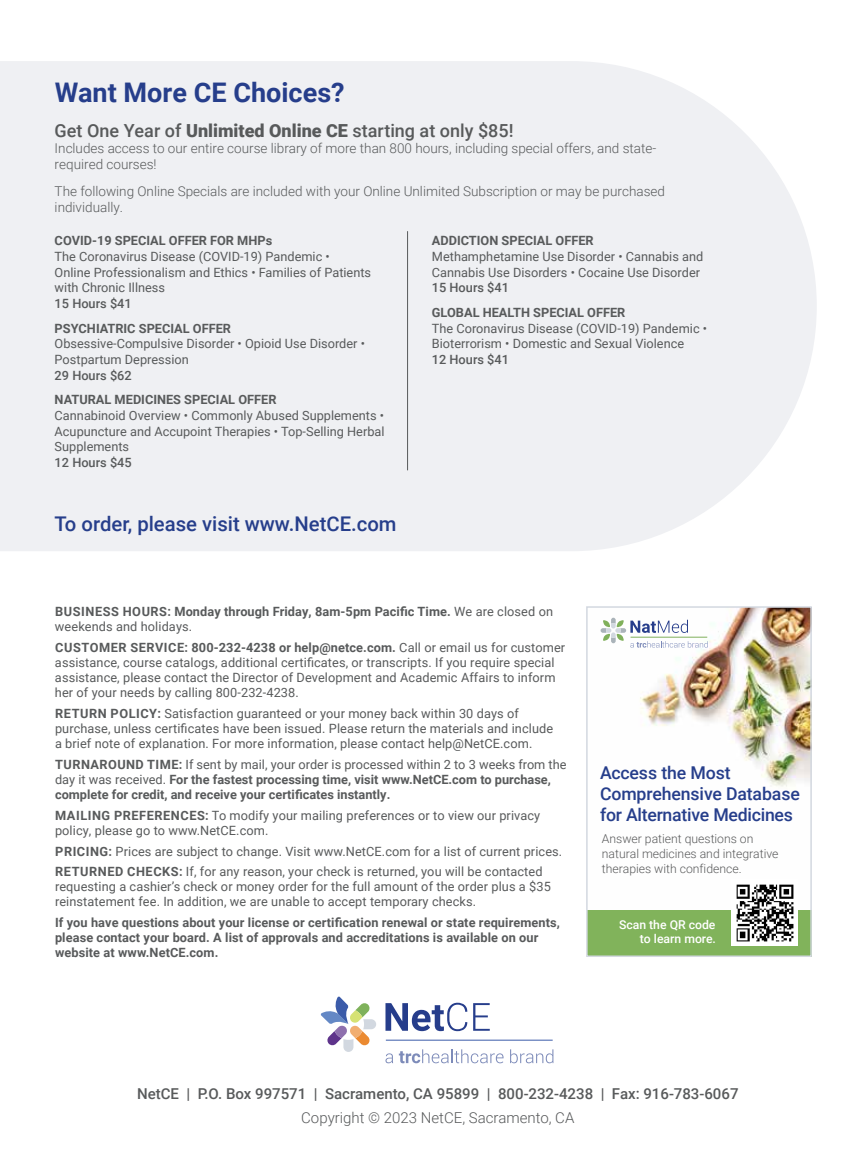
<style>
.page{position:relative;width:866px;height:1161px;background:#fff}
.page>*{position:absolute;margin:0;border:0;box-sizing:border-box;transform-origin:0 0}
.t1{font:700 27px "Roboto";color:#263e8b}
.t2{font:500 20.25px "Roboto";color:#263e8b}
.t3{font:500 18px "Roboto";color:#585a5b}
.t4{font:500 17.7px/20.9px "Roboto";letter-spacing:-.015em;color:#263e8b}
.t5{font:500 15px "Roboto";color:#585a5b}
.t6{font:300 15px "Roboto";color:#585a5b}
.t7{font:300 13.5px/16.2px "Roboto";color:#585a5b}
.t8{font:12.75px/15px "Roboto";letter-spacing:.005em;color:#585a5b}
.t9{font:700 12.75px/15px "Roboto";color:#585a5b}
.t10{font:500 12.75px "Roboto";color:#585a5b}
.t11{font:300 12.15px/14.7px "Roboto";color:#595a5b}
.t12{font:500 12.15px/14.2px "Roboto";color:#fff;text-align:right}
.s1{font-weight:900}
.s2{font-weight:400}
.s3{font-weight:700}
</style>
<div class="page">
<svg style="left:385px;top:1049px;width:118px;height:14px"></svg>
<svg style="left:510px;top:1049px;width:43px;height:14px"></svg>
<hr style="left:385px;top:1040px;width:167px;height:1px;background:#3b5ba9">
<svg style="left:385px;top:1003px;width:82px;height:28px"></svg>
<svg style="left:473px;top:1003px;width:16px;height:28px"></svg>
<svg style="left:320px;top:996px;width:56px;height:56px"></svg>
<img style="left:612px;top:609px;width:196px;height:178px">
<div style="left:586px;top:910px;width:224px;height:46px;background:#81b35b"></div>
<img style="left:731px;top:884px;width:66px;height:61px">
<svg style="left:600px;top:618px;width:107px;height:30px"></svg>
<div style="left:586px;top:606px;width:225px;height:351px;border:2px solid #d3d8e0"></div>
<div style="left:0;top:61px;width:816px;height:490px;background:#eff0f3"></div>
<hr style="left:407px;top:231px;width:1px;height:239px;background:#585a5b">
<h1 class="t1" style="left:55px;top:73px;width:291px">Want More CE Choices?</h1>
<h3 class="t3" style="left:55px;top:118px;width:460px">Get One Year of <span class="s1">Unlimited Online CE</span> starting at only $85!</h3>
<p class="t7" style="left:55px;top:140px;width:602px">Includes access to our entire course library of more than 800 hours, including special offers, and state&shy;required courses!</p>
<p class="t7" style="left:55px;top:183px;width:611px">The following Online Specials are included with your Online Unlimited Subscription or may be purchased individually.</p>
<p class="t9" style="left:55px;top:233px;width:219px">COVID-19 SPECIAL OFFER FOR MHPs</p>
<p class="t8" style="left:55px;top:248px;width:318px;line-height:15.8px">The Coronavirus Disease (COVID-19) Pandemic •<br>Online Professionalism and Ethics • Families of Patients with Chronic Illness</p>
<p class="t10" style="left:55px;top:295px;width:79px">15 Hours $41</p>
<p class="t9" style="left:55px;top:320px;width:178px">PSYCHIATRIC SPECIAL OFFER</p>
<p class="t8" style="left:55px;top:335px;width:312px;line-height:15.8px">Obsessive-Compulsive Disorder • Opioid Use Disorder •<br>Postpartum Depression</p>
<p class="t10" style="left:55px;top:366px;width:79px">29 Hours $62</p>
<p class="t9" style="left:55px;top:392px;width:223px">NATURAL MEDICINES SPECIAL OFFER</p>
<p class="t8" style="left:55px;top:407px;width:331px;line-height:15.8px;text-align:justify">Cannabinoid Overview • Commonly Abused Supplements • Acupuncture and Accupoint Therapies • Top-Selling Herbal Supplements</p>
<p class="t10" style="left:55px;top:454px;width:79px">12 Hours $45</p>
<h2 class="t2" style="left:55px;top:509px;width:343px">To order, please visit www.NetCE.com</h2>
<p class="t9" style="left:431px;top:233px;width:163px">ADDICTION SPECIAL OFFER</p>
<p class="t8" style="left:431px;top:248px;width:273px;line-height:15.8px">Methamphetamine Use Disorder • Cannabis and<br>Cannabis Use Disorders • Cocaine Use Disorder</p>
<p class="t10" style="left:431px;top:279px;width:79px">15 Hours $41</p>
<p class="t9" style="left:431px;top:304px;width:195px">GLOBAL HEALTH SPECIAL OFFER</p>
<p class="t8" style="left:431px;top:320px;width:276px;line-height:15.8px">The Coronavirus Disease (COVID-19) Pandemic •<br>Bioterrorism • Domestic and Sexual Violence</p>
<p class="t10" style="left:431px;top:351px;width:79px">12 Hours $41</p>
<p class="t9" style="left:55px;top:603px;width:499px">BUSINESS HOURS: Monday through Friday, 8am-5pm Pacific Time. <span class="s2">We are closed on weekends and holidays.</span></p>
<p class="t8" style="left:55px;top:639px;width:511px"><span class="s3">CUSTOMER SERVICE: 800-232-4238 or help@netce.com.</span> Call or email us for customer assistance, course catalogs, additional certificates, or transcripts. If you require special assistance, please contact the Director of Development and Academic Affairs to inform her of your needs by calling 800-232-4238.</p>
<p class="t8" style="left:55px;top:705px;width:499px"><span class="s3">RETURN POLICY:</span> Satisfaction guaranteed or your money back within 30 days of purchase, unless certificates have been issued. Please return the materials and include a brief note of explanation. For more information, please contact help@NetCE.com.</p>
<p class="t9" style="left:55px;top:756px;width:513px">TURNAROUND TIME: <span class="s2">If sent by mail, your order is processed within 2 to 3 weeks from the day it was received.</span> For the fastest processing time, visit www.NetCE.com to purchase, complete for credit, and receive your certificates instantly.</p>
<p class="t8" style="left:55px;top:807px;width:486px"><span class="s3">MAILING PREFERENCES:</span> To modify your mailing preferences or to view our privacy policy, please go to www.NetCE.com.</p>
<p class="t8" style="left:55px;top:840px;width:508px;line-height:21px"><span class="s3">PRICING:</span> Prices are subject to change. Visit www.NetCE.com for a list of current prices.<br><span class="s3">RETURNED CHECKS:</span> If, for any reason, your check is returned, you will be contacted</p>
<p class="t8" style="left:55px;top:879px;width:497px">requesting a cashier’s check or money order for the full amount of the order plus a $35 reinstatement fee. In addition, we are unable to accept temporary checks.</p>
<p class="t9" style="left:55px;top:915px;width:506px">If you have questions about your license or certification renewal or state requirements, please contact your board. A list of approvals and accreditations is available on our website at www.NetCE.com.</p>
<h3 class="t4" style="left:599px;top:762px;width:201px">Access the Most<br>Comprehensive Database for Alternative Medicines</h3>
<p class="t11" style="left:601px;top:831px;width:178px">Answer patient questions on natural medicines and integrative therapies with confidence.</p>
<p class="t12" style="left:618px;top:917px;width:98px">Scan the QR code to learn more.</p>
<p class="t5" style="left:137px;top:1083px;width:602px">NetCE | P.O. Box 997571 | Sacramento, CA 95899 | 800-232-4238 | Fax: 916-783-6067</p>
<p class="t6" style="left:301px;top:1107px;width:274px">Copyright © 2023 NetCE, Sacramento, CA</p>
</div>
